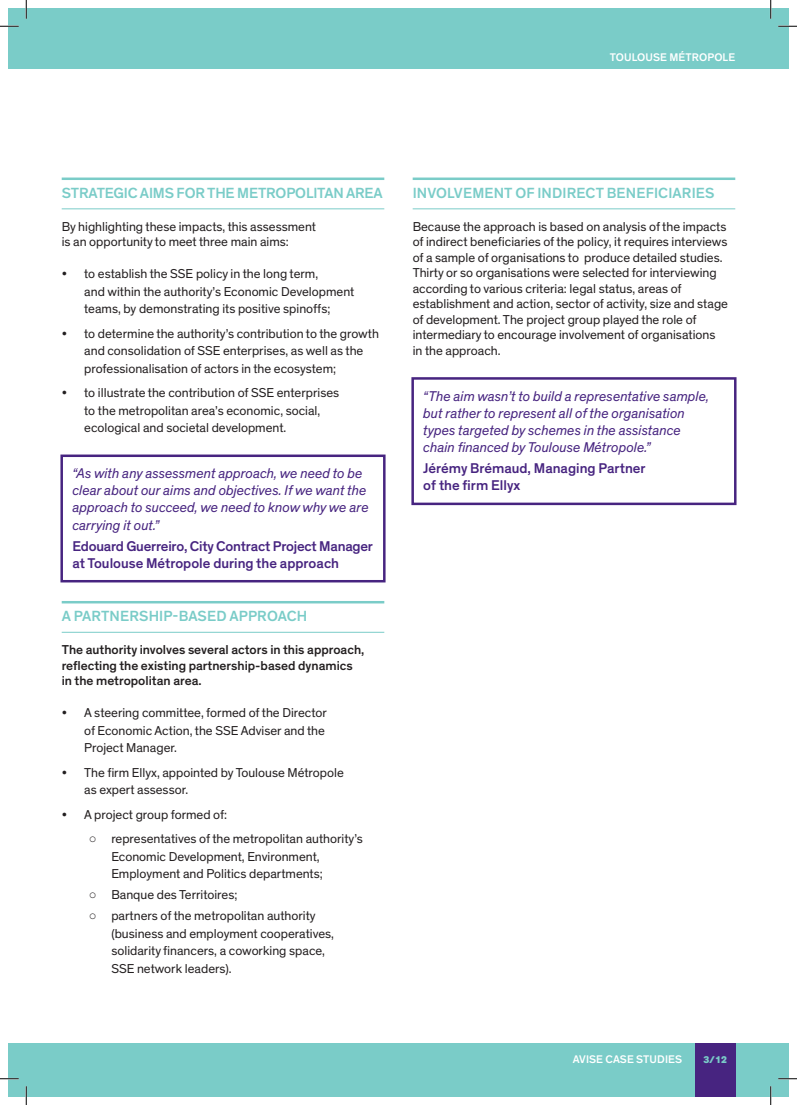
<style>
.page{position:relative;width:797px;height:1105px;background:#fff}
.page>*{position:absolute;margin:0;border:0;box-sizing:border-box;transform-origin:0 0}
.Titre_2{font:500 15px "Theinhardt";letter-spacing:.005em;color:#7accc8}
.Citation{font:italic 14.38px/17.2px "Theinhardt";color:#472480}
.Citation_-_source{font:500 14.38px/17.2px "Theinhardt";letter-spacing:-.005em;color:#472480}
.t1{font:13.12px/17.5px "Theinhardt";color:#231f20}
.t2{font:500 13.12px/15.5px "Theinhardt";color:#231f20}
.t3{font:500 11.25px "Theinhardt";letter-spacing:.01em;color:#fff}
.t4{font:800 10px "Theinhardt";color:#7accc8}
.s1{font-family:"Arial"}
</style>
<div class="page">
<div style="left:9px;top:1043px;width:779px;height:53px;background:#7accc8"></div>
<div style="left:694px;top:1043px;width:41px;height:53px;background:#472480"></div>
<div style="left:9px;top:9px;width:779px;height:60px;background:#7accc8"></div>
<hr style="left:62px;top:178px;width:322px;height:2px;background:#7accc8">
<hr style="left:62px;top:208px;width:322px;height:1px;background:#7accc8">
<div style="left:60px;top:454px;width:325px;height:128px;border:2px solid #472480"></div>
<hr style="left:62px;top:601px;width:322px;height:2px;background:#7accc8">
<hr style="left:62px;top:632px;width:322px;height:1px;background:#7accc8">
<hr style="left:412px;top:178px;width:323px;height:2px;background:#7accc8">
<hr style="left:412px;top:208px;width:323px;height:1px;background:#7accc8">
<div style="left:411px;top:377px;width:325px;height:128px;border:2px solid #472480"></div>
<svg style="left:0;top:25px;width:19px;height:2px"></svg>
<svg style="left:778px;top:25px;width:19px;height:2px"></svg>
<svg style="left:0;top:1078px;width:19px;height:1px"></svg>
<svg style="left:778px;top:1078px;width:19px;height:1px"></svg>
<svg style="left:25px;top:0;width:2px;height:19px"></svg>
<svg style="left:25px;top:1086px;width:2px;height:19px"></svg>
<svg style="left:770px;top:0;width:1px;height:19px"></svg>
<svg style="left:770px;top:1086px;width:1px;height:19px"></svg>
<p class="t3" style="left:609px;top:50px;width:127px">TOULOUSE MÉTROPOLE</p>
<p class="Titre_2" style="left:62px;top:184px;width:322px">STRATEGIC AIMS FOR THE METROPOLITAN AREA</p>
<p class="t1" style="left:62px;top:219px;width:256px;line-height:15.5px">By highlighting these impacts, this assessment is an opportunity to meet three main aims:</p>
<p class="t1" style="left:84px;top:265px;width:271px;text-indent:-22px">• to establish the SSE policy in the long term,<br>and within the authority’s Economic Development teams, by demonstrating its positive spinoffs;</p>
<p class="t1" style="left:84px;top:325px;width:296px;text-indent:-22px">• to determine the authority’s contribution to the growth and consolidation of SSE enterprises, as well as the professionalisation of actors in the ecosystem;</p>
<p class="t1" style="left:84px;top:384px;width:256px;text-indent:-22px">• to illustrate the contribution of SSE enterprises to the metropolitan area’s economic, social, ecological and societal development.</p>
<p class="Citation" style="left:72px;top:465px;width:298px">“As with any assessment approach, we need to be clear about our aims and objectives. If we want the approach to succeed, we need to know why we are carrying it out.”</p>
<p class="Citation_-_source" style="left:72px;top:537px;width:302px">Edouard Guerreiro, City Contract Project Manager at Toulouse Métropole during the approach</p>
<p class="Titre_2" style="left:62px;top:607px;width:247px">A PARTNERSHIP-BASED APPROACH</p>
<p class="t2" style="left:62px;top:642px;width:304px">The authority involves several actors in this approach, reflecting the existing partnership-based dynamics in the metropolitan area.</p>
<p class="t1" style="left:84px;top:704px;width:244px;text-indent:-22px">• A steering committee, formed of the Director of Economic Action, the SSE Adviser and the<br>Project Manager.</p>
<p class="t1" style="left:84px;top:764px;width:261px;text-indent:-22px">• The firm Ellyx, appointed by Toulouse Métropole as expert assessor.</p>
<p class="t1" style="left:62px;top:806px;width:167px">• A project group formed of:</p>
<p class="t1" style="left:111px;top:830px;width:253px;text-indent:-22px"><span class="s1">○</span> representatives of the metropolitan authority’s<br>Economic Development, Environment,<br>Employment and Politics departments;</p>
<p class="t1" style="left:89px;top:886px;width:150px"><span class="s1">○</span> Banque des Territoires;</p>
<p class="t1" style="left:111px;top:908px;width:224px;text-indent:-22px"><span class="s1">○</span> partners of the metropolitan authority (business and employment cooperatives, solidarity financers, a coworking space, SSE network leaders).</p>
<p class="Titre_2" style="left:413px;top:184px;width:303px">INVOLVEMENT OF INDIRECT BENEFICIARIES</p>
<p class="t1" style="left:412px;top:219px;width:317px;line-height:15.5px">Because the approach is based on analysis of the impacts of indirect beneficiaries of the policy, it requires interviews of a sample of organisations to produce detailed studies.<br>Thirty or so organisations were selected for interviewing according to various criteria: legal status, areas of establishment and action, sector of activity, size and stage of development. The project group played the role of intermediary to encourage involvement of organisations in the approach.</p>
<p class="Citation" style="left:423px;top:387px;width:287px">“The aim wasn’t to build a representative sample, but rather to represent all of the organisation types targeted by schemes in the assistance chain financed by Toulouse Métropole.”</p>
<p class="Citation_-_source" style="left:423px;top:460px;width:224px">Jérémy Brémaud, Managing Partner of the firm Ellyx</p>
<p class="t3" style="left:572px;top:1052px;width:111px">AVISE CASE STUDIES</p>
<p class="t4" style="left:703px;top:1053px;width:25px">3/12</p>
</div>
